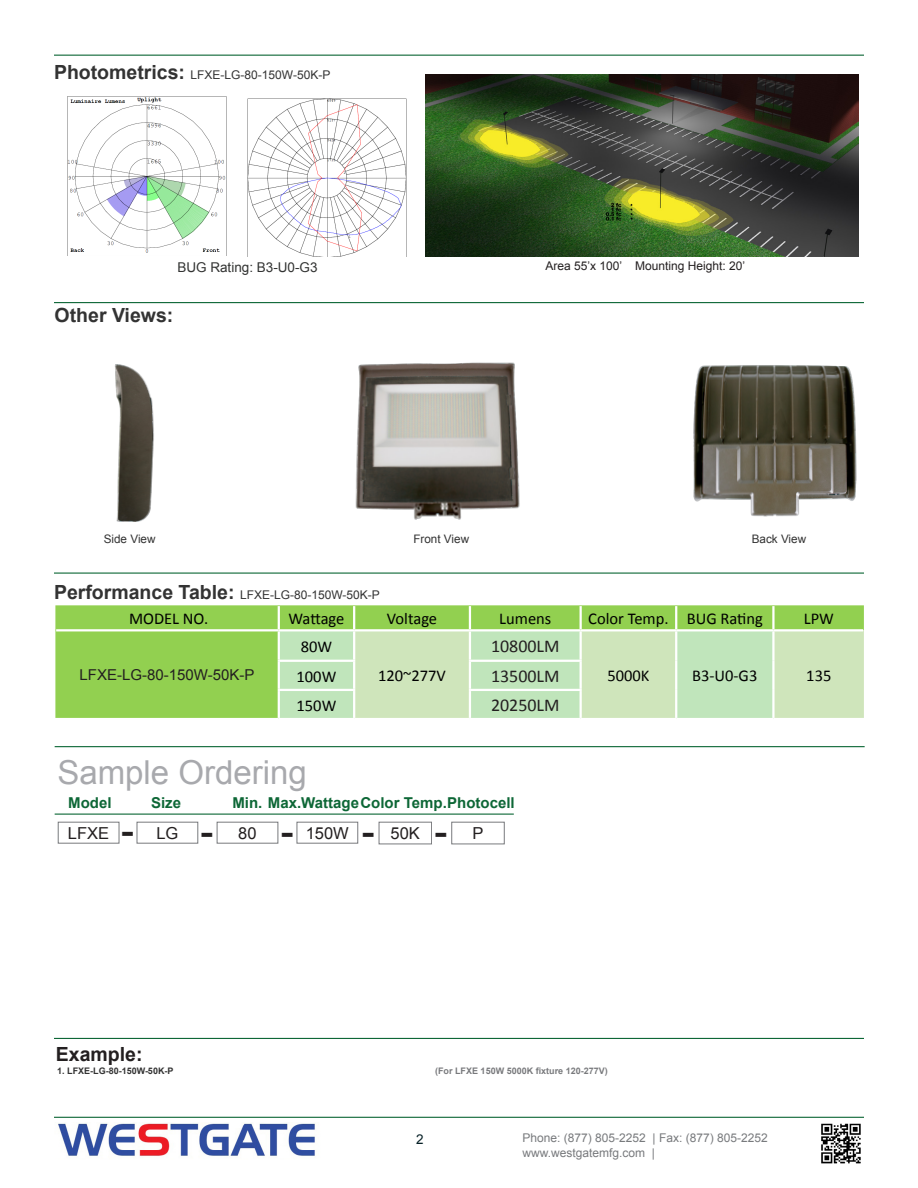
<style>
.page{position:relative;width:918px;height:1188px;background:#fff}
.page>*{position:absolute;margin:0;border:0;box-sizing:border-box;transform-origin:0 0}
.t1{font:33px "Arial";color:#a8a9ad}
.t2{font:700 28.5px "Verdana";color:#231f20}
.t3{font:700 19.5px "Arial";color:#333}
.t4{font:700 19.5px "Arial";color:#231f20}
.t5{font:18px "Calibri";color:#231f20}
.t6{font:16.5px "Calibri";color:#000}
.t7{font:16.5px "Arial";color:#231f20}
.t8{font:700 15px "Arial";color:#0d6736}
.t9{font:15px "Arial";color:#231f20}
.t10{font:13.5px "Arial";color:#323332}
.t11{font:13.5px "Arial";color:#072127}
.t12{font:12px "Arial";color:#333}
.t13{font:12px "Arial";color:#787a7d}
.t14{font:12px "Arial";color:#231f20}
.t15{font:11.7px "Arial";color:#333}
.t16{font:700 9px "Arial";color:#797a7d}
.t17{font:700 9px "Arial";color:#333}
.s1{font-weight:700;font-size:19.5px}
</style>
<div class="page">
<hr style="left:54px;top:573px;width:810px;height:1px;background:#0d6736">
<hr style="left:54px;top:302px;width:810px;height:1px;background:#0d6736">
<hr style="left:54px;top:1038px;width:810px;height:1px;background:#0d6736">
<hr style="left:54px;top:1117px;width:810px;height:1px;background:#0d6736">
<img style="left:67px;top:96px;width:160px;height:159px">
<img style="left:247px;top:98px;width:160px;height:159px">
<hr style="left:54px;top:55px;width:810px;height:1px;background:#0d6736">
<img style="left:426px;top:74px;width:432px;height:182px">
<img style="left:115px;top:364px;width:39px;height:158px">
<img style="left:355px;top:362px;width:165px;height:158px">
<img style="left:693px;top:365px;width:164px;height:152px">
<div style="left:55px;top:605px;width:809px;height:113px;background:#92d050"></div>
<div style="left:280px;top:631px;width:73px;height:87px;background:#c0e5bb"></div>
<svg style="left:355px;top:630px;width:509px;height:88px;fill:#cfe5bb"></svg>
<hr style="left:278px;top:606px;width:2px;height:23px;background:#fff">
<hr style="left:353px;top:606px;width:2px;height:23px;background:#fff">
<hr style="left:469px;top:606px;width:2px;height:23px;background:#fff">
<hr style="left:580px;top:606px;width:2px;height:23px;background:#fff">
<hr style="left:675px;top:606px;width:2px;height:23px;background:#fff">
<hr style="left:772px;top:606px;width:3px;height:23px;background:#fff">
<hr style="left:278px;top:631px;width:2px;height:29px;background:#fff">
<hr style="left:353px;top:631px;width:2px;height:29px;background:#fff">
<hr style="left:469px;top:631px;width:2px;height:29px;background:#fff">
<hr style="left:580px;top:631px;width:2px;height:29px;background:#fff">
<hr style="left:675px;top:631px;width:2px;height:30px;background:#fff">
<hr style="left:772px;top:631px;width:3px;height:30px;background:#fff">
<hr style="left:278px;top:662px;width:2px;height:27px;background:#fff">
<hr style="left:353px;top:662px;width:2px;height:27px;background:#fff">
<hr style="left:469px;top:662px;width:2px;height:27px;background:#fff">
<hr style="left:580px;top:662px;width:2px;height:27px;background:#fff">
<hr style="left:675px;top:661px;width:2px;height:29px;background:#fff">
<hr style="left:772px;top:661px;width:3px;height:29px;background:#fff">
<hr style="left:278px;top:691px;width:2px;height:27px;background:#fff">
<hr style="left:353px;top:691px;width:2px;height:27px;background:#fff">
<hr style="left:469px;top:691px;width:2px;height:27px;background:#fff">
<hr style="left:580px;top:691px;width:2px;height:27px;background:#fff">
<hr style="left:675px;top:690px;width:2px;height:28px;background:#fff">
<hr style="left:772px;top:690px;width:3px;height:28px;background:#fff">
<hr style="left:56px;top:629px;width:223px;height:2px;background:#fff">
<hr style="left:279px;top:629px;width:75px;height:2px;background:#fff">
<hr style="left:354px;top:629px;width:116px;height:2px;background:#fff">
<hr style="left:470px;top:629px;width:111px;height:2px;background:#fff">
<hr style="left:581px;top:629px;width:95px;height:2px;background:#fff">
<hr style="left:676px;top:629px;width:97px;height:2px;background:#fff">
<hr style="left:773px;top:629px;width:90px;height:2px;background:#fff">
<hr style="left:278px;top:660px;width:77px;height:2px;background:#fff">
<hr style="left:469px;top:660px;width:113px;height:2px;background:#fff">
<hr style="left:278px;top:689px;width:77px;height:2px;background:#fff">
<hr style="left:469px;top:689px;width:113px;height:2px;background:#fff">
<img style="left:58px;top:1123px;width:257px;height:34px">
<img style="left:821px;top:1123px;width:40px;height:41px">
<hr style="left:55px;top:746px;width:810px;height:1px;background:#0d6736">
<div style="left:58px;top:822px;width:61px;height:22px;border:1px solid #787a7d"></div>
<div style="left:137px;top:822px;width:61px;height:22px;border:1px solid #787a7d"></div>
<div style="left:217px;top:822px;width:61px;height:22px;border:1px solid #787a7d"></div>
<div style="left:297px;top:822px;width:61px;height:22px;border:1px solid #787a7d"></div>
<hr style="left:55px;top:814px;width:459px;height:1px;background:#0d6736">
<div style="left:379px;top:822px;width:53px;height:22px;border:1px solid #787a7d"></div>
<div style="left:451px;top:822px;width:54px;height:22px;border:1px solid #787a7d"></div>
<p class="t12" style="left:54px;top:67px;width:278px"><span class="s1">Photometrics:</span> LFXE-LG-80-150W-50K-P</p>
<p class="t10" style="left:177px;top:259px;width:142px">BUG Rating: B3-U0-G3</p>
<p class="t14" style="left:545px;top:258px;width:201px">Area 55’x 100’ Mounting Height: 20’</p>
<p class="t3" style="left:55px;top:303px;width:120px">Other Views:</p>
<p class="t15" style="left:104px;top:531px;width:53px">Side View</p>
<p class="t15" style="left:413px;top:531px;width:57px">Front View</p>
<p class="t15" style="left:752px;top:531px;width:56px">Back View</p>
<p class="t12" style="left:54px;top:587px;width:327px"><span class="s1">Performance Table:</span> LFXE-LG-80-150W-50K-P</p>
<p class="t6" style="left:129px;top:608px;width:81px">MODEL NO.</p>
<p class="t6" style="left:289px;top:608px;width:57px">Wattage</p>
<p class="t6" style="left:387px;top:608px;width:52px">Voltage</p>
<p class="t6" style="left:499px;top:608px;width:54px">Lumens</p>
<p class="t6" style="left:588px;top:608px;width:82px">Color Temp.</p>
<p class="t6" style="left:687px;top:608px;width:78px">BUG Rating</p>
<p class="t6" style="left:804px;top:608px;width:32px">LPW</p>
<p class="t9" style="left:80px;top:665px;width:176px">LFXE-LG-80-150W-50K-P</p>
<p class="t6" style="left:301px;top:636px;width:33px">80W</p>
<p class="t5" style="left:491px;top:635px;width:70px">10800LM</p>
<p class="t6" style="left:297px;top:666px;width:41px">100W</p>
<p class="t5" style="left:491px;top:665px;width:70px">13500LM</p>
<p class="t6" style="left:607px;top:665px;width:44px">5000K</p>
<p class="t6" style="left:692px;top:665px;width:67px">B3-U0-G3</p>
<p class="t6" style="left:806px;top:665px;width:27px">135</p>
<p class="t6" style="left:297px;top:695px;width:41px">150W</p>
<p class="t5" style="left:491px;top:694px;width:70px">20250LM</p>
<p class="t6" style="left:378px;top:665px;width:69px">120~277V</p>
<p class="t1" style="left:57px;top:751px;width:251px">Sample Ordering</p>
<p class="t7" style="left:68px;top:822px;width:43px">LFXE</p>
<p class="t2" style="left:121px;top:814px;width:15px">-</p>
<p class="t7" style="left:156px;top:822px;width:24px">LG</p>
<p class="t2" style="left:200px;top:815px;width:15px">-</p>
<p class="t7" style="left:238px;top:822px;width:20px">80</p>
<p class="t2" style="left:281px;top:815px;width:15px">-</p>
<p class="t7" style="left:306px;top:822px;width:45px">150W</p>
<p class="t8" style="left:68px;top:793px;width:45px">Model</p>
<p class="t8" style="left:151px;top:793px;width:32px">Size</p>
<p class="t8" style="left:232px;top:793px;width:284px">Min. Max.WattageColor Temp.Photocell</p>
<p class="t2" style="left:362px;top:815px;width:15px">-</p>
<p class="t7" style="left:391px;top:822px;width:31px">50K</p>
<p class="t2" style="left:434px;top:815px;width:15px">-</p>
<p class="t7" style="left:473px;top:822px;width:13px">P</p>
<p class="t4" style="left:56px;top:1042px;width:88px">Example:</p>
<p class="t17" style="left:57px;top:1065px;width:118px">1. LFXE-LG-80-150W-50K-P</p>
<p class="t16" style="left:435px;top:1065px;width:174px">(For LFXE 150W 5000K fixture 120-277V)</p>
<p class="t11" style="left:416px;top:1130px;width:9px">2</p>
<p class="t13" style="left:522px;top:1130px;width:247px">Phone: (877) 805-2252 | Fax: (877) 805-2252</p>
<p class="t13" style="left:522px;top:1145px;width:134px">www.westgatemfg.com |</p>
</div>
